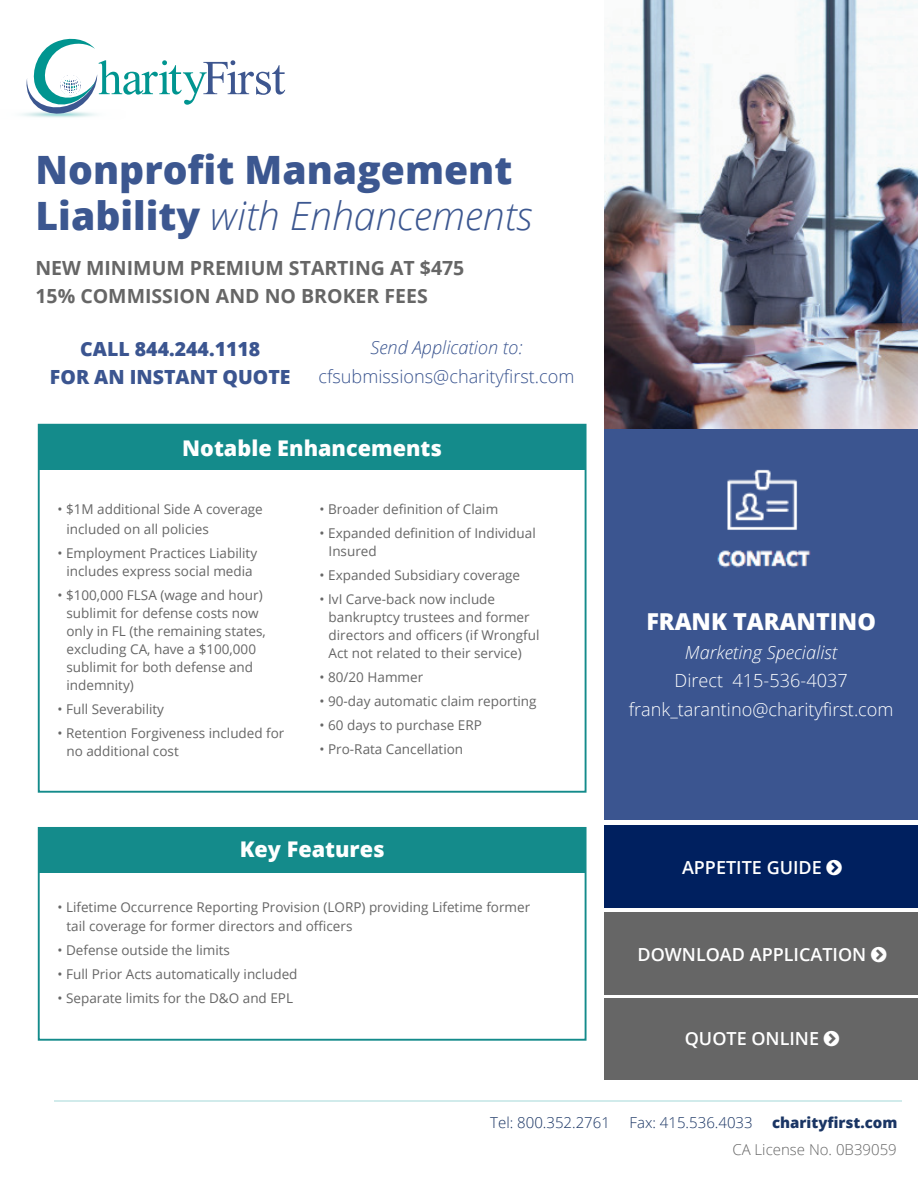
<style>
.page{position:relative;width:918px;height:1188px;background:#fff}
.page>*{position:absolute;margin:0;border:0;box-sizing:border-box;transform-origin:0 0}
.t1{font:800 39px/47px "Open Sans";color:#3c5790}
.t2{font:800 23.25px "Open Sans";color:#fff}
.t3{font:800 21.6px "Open Sans";color:#fff}
.t4{font:700 19.5px/28.5px "Open Sans";color:#666}
.t5{font:800 19.5px/28.5px "Open Sans";color:#3b5590;text-align:center}
.t6{font:300 18.15px/28.5px "Open Sans";color:#fff;text-align:center}
.t7{font:300 18.15px "Open Sans";color:#3b5590}
.t8{font:italic 300 18.15px "Open Sans";color:#fff}
.t9{font:italic 300 18.15px "Open Sans";color:#3b5590}
.t10{font:600 18px "Open Sans";color:#fff}
.t11{font:300 15px "Open Sans";color:#1a3564}
.t12{font:300 15px "Open Sans";color:#666}
.t13{font:800 15px "Open Sans";color:#1a3564}
.t14{font:13.5px/18px "Open Sans";color:#666}
.s1{font-weight:300;font-style:italic}
</style>
<div class="page">
<img style="left:604px;top:0;width:314px;height:429px">
<hr style="left:54px;top:1101px;width:848px;height:1px;background:#d1ebeb">
<div style="left:604px;top:429px;width:314px;height:390px;background:#3b5590"></div>
<img style="left:717px;top:469px;width:94px;height:99px">
<svg style="left:26px;top:38px;width:259px;height:77px"></svg>
<div style="left:38px;top:424px;width:549px;height:369px;background:#fff;border:2px solid #148b8b"></div>
<div style="left:39px;top:425px;width:547px;height:45px;background:#148b8b"></div>
<div style="left:38px;top:827px;width:549px;height:214px;background:#fff;border:2px solid #148b8b"></div>
<div style="left:39px;top:827px;width:547px;height:45px;background:#148b8b"></div>
<div style="left:604px;top:912px;width:314px;height:82px;background:#666"></div>
<div style="left:604px;top:999px;width:314px;height:81px;background:#666"></div>
<div style="left:604px;top:825px;width:314px;height:83px;background:#00205f"></div>
<h1 class="t1" style="left:36px;top:144px;width:498px">Nonprofit Management<br>Liability <span class="s1">with Enhancements</span></h1>
<h3 class="t4" style="left:35px;top:253px;width:430px">NEW MINIMUM PREMIUM STARTING AT $475<br>15% COMMISSION AND NO BROKER FEES</h3>
<h3 class="t5" style="left:50px;top:333px;width:242px">CALL 844.244.1118<br>FOR AN INSTANT QUOTE</h3>
<h3 class="t9" style="left:370px;top:335px;width:154px">Send Application to:</h3>
<h3 class="t7" style="left:318px;top:364px;width:258px">cfsubmissions@charityfirst.com</h3>
<h3 class="t3" style="left:182px;top:432px;width:261px">Notable Enhancements</h3>
<p class="t14" style="left:67px;top:499px;width:198px;line-height:19.5px;text-indent:-9px">• $1M additional Side A coverage included on all policies</p>
<p class="t14" style="left:58px;top:543px;width:201px;text-align:center">• Employment Practices Liability includes express social media</p>
<p class="t14" style="left:67px;top:585px;width:201px;text-indent:-9px">• $100,000 FLSA (wage and hour) sublimit for defense costs now only in FL (the remaining states, excluding CA, have a $100,000 sublimit for both defense and indemnity)</p>
<p class="t14" style="left:58px;top:699px;width:108px">• Full Severability</p>
<p class="t14" style="left:67px;top:723px;width:219px;text-indent:-9px">• Retention Forgiveness included for no additional cost</p>
<p class="t14" style="left:320px;top:500px;width:180px">• Broader definition of Claim</p>
<p class="t14" style="left:329px;top:524px;width:209px;text-indent:-9px">• Expanded definition of Individual<br>Insured</p>
<p class="t14" style="left:320px;top:566px;width:202px">• Expanded Subsidiary coverage</p>
<p class="t14" style="left:329px;top:590px;width:212px;text-indent:-9px">• IvI Carve-back now include bankruptcy trustees and former directors and officers (if Wrongful<br>Act not related to their service)</p>
<p class="t14" style="left:320px;top:668px;width:105px">• 80/20 Hammer</p>
<p class="t14" style="left:320px;top:692px;width:219px">• 90-day automatic claim reporting</p>
<p class="t14" style="left:320px;top:716px;width:164px">• 60 days to purchase ERP</p>
<p class="t14" style="left:320px;top:740px;width:145px">• Pro-Rata Cancellation</p>
<h3 class="t3" style="left:240px;top:832px;width:146px">Key Features</h3>
<p class="t14" style="left:67px;top:897px;width:465px;line-height:19.5px;text-indent:-9px">• Lifetime Occurrence Reporting Provision (LORP) providing Lifetime former tail coverage for former directors and officers</p>
<p class="t14" style="left:58px;top:941px;width:174px">• Defense outside the limits</p>
<p class="t14" style="left:58px;top:965px;width:242px">• Full Prior Acts automatically included</p>
<p class="t14" style="left:58px;top:989px;width:237px">• Separate limits for the D&amp;O and EPL</p>
<h2 class="t2" style="left:646px;top:604px;width:231px">FRANK TARANTINO</h2>
<h3 class="t8" style="left:685px;top:640px;width:154px">Marketing Specialist</h3>
<h3 class="t6" style="left:629px;top:666px;width:266px">Direct 415-536-4037 frank_tarantino@charityfirst.com</h3>
<h3 class="t10" style="left:682px;top:855px;width:141px">APPETITE GUIDE</h3>
<h3 class="t10" style="left:638px;top:942px;width:230px">DOWNLOAD APPLICATION</h3>
<h3 class="t10" style="left:685px;top:1026px;width:136px">QUOTE ONLINE</h3>
<p class="t11" style="left:490px;top:1112px;width:121px">Tel: 800.352.2761</p>
<p class="t11" style="left:630px;top:1112px;width:125px">Fax: 415.536.4033</p>
<p class="t13" style="left:772px;top:1111px;width:127px">charityfirst.com</p>
<p class="t12" style="left:732px;top:1139px;width:166px">CA License No. 0B39059</p>
</div>
